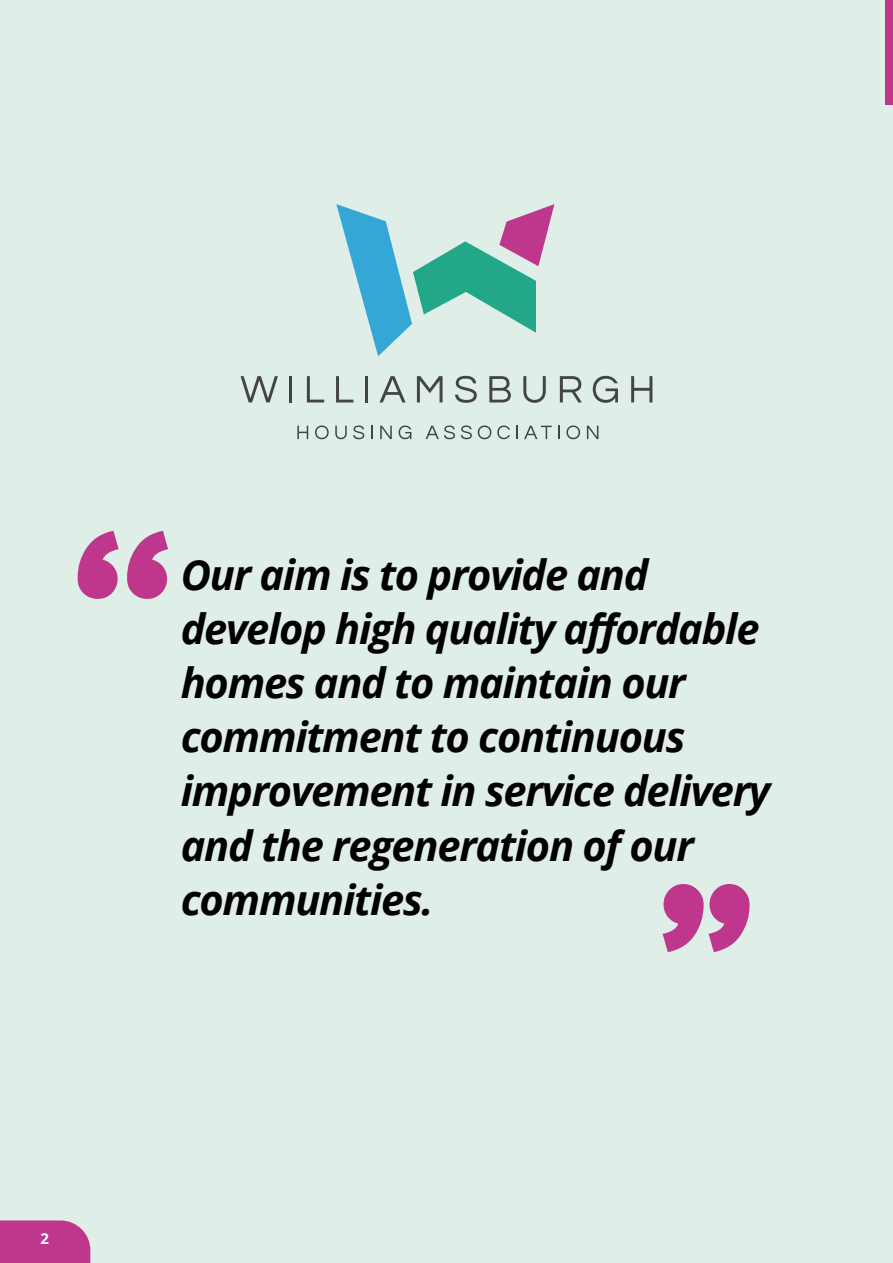
<style>
.page{position:relative;width:893px;height:1263px;background:#e0eee8}
.page>*{position:absolute;margin:0;border:0;box-sizing:border-box;transform-origin:0 0}
.t1{font:900 248.55px "Texta";color:#be378c}
.t2{font:italic 700 41.55px/54.2px "Open Sans";letter-spacing:-.03em;color:#000}
.t3{font:700 15px "Open Sans";color:#fff}
</style>
<div class="page">
<div style="left:886px;top:0;width:7px;height:105px;background:#be378c"></div>
<svg style="left:0;top:1220px;width:90px;height:43px;background:#bf4191"></svg>
<svg style="left:241px;top:376px;width:37px;height:26px"></svg>
<hr style="left:289px;top:376px;width:3px;height:26px;background:#454444">
<svg style="left:307px;top:376px;width:17px;height:26px"></svg>
<svg style="left:336px;top:376px;width:17px;height:26px"></svg>
<hr style="left:365px;top:376px;width:3px;height:26px;background:#454444">
<svg style="left:379px;top:376px;width:27px;height:26px"></svg>
<svg style="left:417px;top:376px;width:25px;height:26px"></svg>
<svg style="left:455px;top:376px;width:22px;height:27px"></svg>
<svg style="left:489px;top:376px;width:22px;height:26px"></svg>
<svg style="left:523px;top:376px;width:23px;height:27px"></svg>
<svg style="left:560px;top:376px;width:22px;height:26px"></svg>
<svg style="left:593px;top:376px;width:25px;height:27px"></svg>
<svg style="left:631px;top:376px;width:21px;height:26px"></svg>
<svg style="left:297px;top:426px;width:11px;height:13px"></svg>
<svg style="left:315px;top:425px;width:14px;height:14px"></svg>
<svg style="left:335px;top:426px;width:12px;height:13px"></svg>
<svg style="left:353px;top:425px;width:11px;height:14px"></svg>
<svg style="left:371px;top:426px;width:2px;height:13px"></svg>
<svg style="left:380px;top:426px;width:12px;height:13px"></svg>
<svg style="left:399px;top:425px;width:12px;height:14px"></svg>
<svg style="left:426px;top:425px;width:29px;height:14px"></svg>
<svg style="left:461px;top:425px;width:11px;height:14px"></svg>
<svg style="left:478px;top:425px;width:13px;height:14px"></svg>
<svg style="left:497px;top:425px;width:13px;height:14px"></svg>
<svg style="left:517px;top:426px;width:1px;height:13px"></svg>
<svg style="left:524px;top:426px;width:28px;height:13px"></svg>
<svg style="left:558px;top:426px;width:2px;height:13px"></svg>
<svg style="left:566px;top:425px;width:14px;height:14px"></svg>
<svg style="left:587px;top:426px;width:11px;height:13px"></svg>
<svg style="left:336px;top:204px;width:218px;height:152px"></svg>
<h1 class="t1" style="left:70px;top:476px;width:108px">“</h1>
<p class="t2" style="left:181px;top:546px;width:591px">Our aim is to provide and develop high quality affordable homes and to maintain our commitment to continuous improvement in service delivery and the regeneration of our communities.</p>
<h1 class="t1" style="left:653px;top:829px;width:104px">”</h1>
<p class="t3" style="left:40px;top:1227px;width:10px">2</p>
</div>
